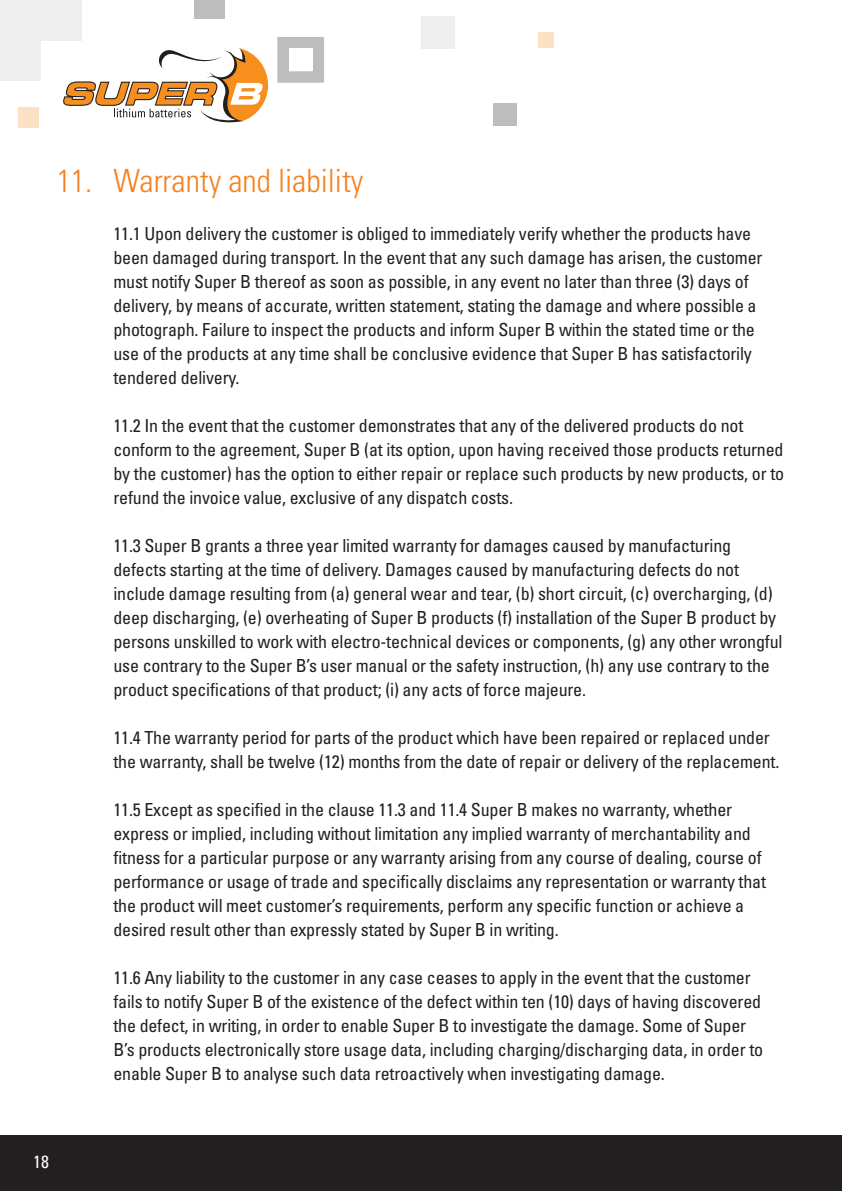
<style>
.page{position:relative;width:842px;height:1191px;background:#fff}
.page>*{position:absolute;margin:0;border:0;box-sizing:border-box;transform-origin:0 0}
.t1{font:300 condensed 32px "Univers LT Std";color:#f58220}
.t2{font:condensed 18px/24px "Univers LT Std";letter-spacing:-.01em;color:#231f20}
.t3{font:condensed 17.8px "Univers LT Std";color:#fff}
</style>
<div class="page">
<div style="left:0;top:1135px;width:842px;height:56px;background:#231f20"></div>
<div style="left:493px;top:103px;width:23px;height:23px;background:#bdbdbd"></div>
<div style="left:538px;top:32px;width:16px;height:16px;background:#fce2c4"></div>
<div style="left:421px;top:17px;width:34px;height:32px;background:#eee"></div>
<svg style="left:277px;top:37px;width:47px;height:46px;background:#bfbfbf"></svg>
<div style="left:289px;top:48px;width:23px;height:23px;background:#fff"></div>
<div style="left:19px;top:107px;width:20px;height:20px;background:#fce2c4"></div>
<div style="left:0;top:40px;width:41px;height:40px;background:#eee"></div>
<div style="left:0;top:0;width:41px;height:40px;background:#eee"></div>
<div style="left:41px;top:0;width:41px;height:40px;background:#eee"></div>
<div style="left:194px;top:0;width:31px;height:18px;background:#bdbdbd"></div>
<svg style="left:63px;top:48px;width:205px;height:74px"></svg>
<p class="t1" style="left:57px;top:162px;width:308px">11. Warranty and liability</p>
<p class="t2" style="left:113px;top:221px;width:651px">11.1 Upon delivery the customer is obliged to immediately verify whether the products have been damaged during transport. In the event that any such damage has arisen, the customer must notify Super B thereof as soon as possible, in any event no later than three (3) days of delivery, by means of accurate, written statement, stating the damage and where possible a photograph. Failure to inspect the products and inform Super B within the stated time or the use of the products at any time shall be conclusive evidence that Super B has satisfactorily tendered delivery.</p>
<p class="t2" style="left:113px;top:413px;width:672px">11.2 In the event that the customer demonstrates that any of the delivered products do not conform to the agreement, Super B (at its option, upon having received those products returned by the customer) has the option to either repair or replace such products by new products, or to refund the invoice value, exclusive of any dispatch costs.</p>
<p class="t2" style="left:113px;top:533px;width:671px">11.3 Super B grants a three year limited warranty for damages caused by manufacturing defects starting at the time of delivery. Damages caused by manufacturing defects do not include damage resulting from (a) general wear and tear, (b) short circuit, (c) overcharging, (d) deep discharging, (e) overheating of Super B products (f) installation of the Super B product by persons unskilled to work with electro-technical devices or components, (g) any other wrongful use contrary to the Super B’s user manual or the safety instruction, (h) any use contrary to the product specifications of that product; (i) any acts of force majeure.</p>
<p class="t2" style="left:113px;top:725px;width:667px">11.4 The warranty period for parts of the product which have been repaired or replaced under the warranty, shall be twelve (12) months from the date of repair or delivery of the replacement.</p>
<p class="t2" style="left:113px;top:797px;width:654px">11.5 Except as specified in the clause 11.3 and 11.4 Super B makes no warranty, whether express or implied, including without limitation any implied warranty of merchantability and fitness for a particular purpose or any warranty arising from any course of dealing, course of performance or usage of trade and specifically disclaims any representation or warranty that the product will meet customer’s requirements, perform any specific function or achieve a desired result other than expressly stated by Super B in writing.</p>
<p class="t2" style="left:113px;top:965px;width:651px">11.6 Any liability to the customer in any case ceases to apply in the event that the customer fails to notify Super B of the existence of the defect within ten (10) days of having discovered the defect, in writing, in order to enable Super B to investigate the damage. Some of Super B’s products electronically store usage data, including charging/discharging data, in order to enable Super B to analyse such data retroactively when investigating damage.</p>
<p class="t3" style="left:33px;top:1150px;width:17px">18</p>
</div>
